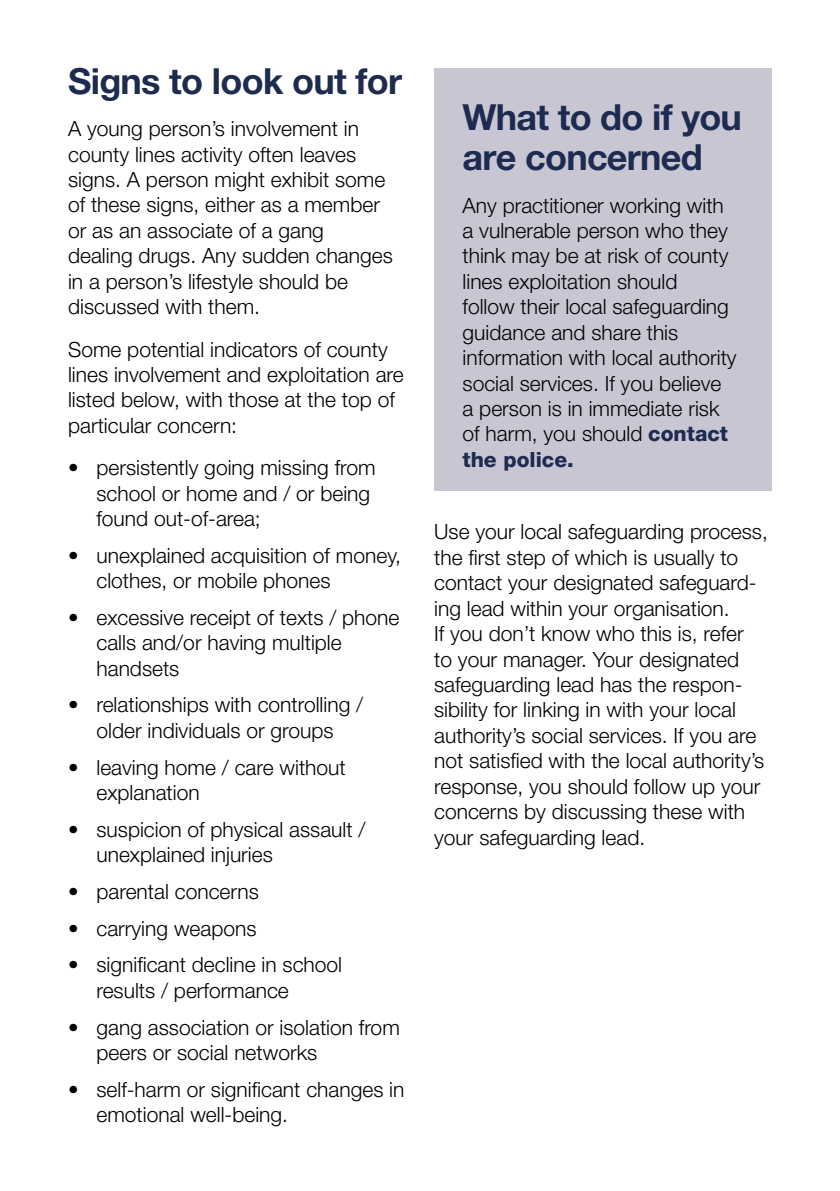
<style>
.page{position:relative;width:840px;height:1191px;background:#fff}
.page>*{position:absolute;margin:0;border:0;box-sizing:border-box;transform-origin:0 0}
.body_text{font:700 36px/40px "Helvetica Neue LT Pro";letter-spacing:-.02em;color:#1e2b50}
.bullets{font:700 36px "Helvetica Neue LT Pro";letter-spacing:-.02em;color:#1e2b50}
.body_text-2{font:300 21px/25.4px "Helvetica Neue LT Pro";color:#000}
.bullets-2{font:300 21px/25.4px "Helvetica Neue LT Pro";color:#000}
.s1{font-weight:800;color:#1e2b50}
</style>
<div class="page">
<div style="left:434px;top:68px;width:337px;height:422px;background:#c9c6d4"></div>
<p class="bullets" style="left:68px;top:59px;width:335px">Signs to look out for</p>
<p class="body_text-2" style="left:68px;top:116px;width:326px">A young person’s involvement in county lines activity often leaves signs. A person might exhibit some of these signs, either as a member or as an associate of a gang dealing drugs. Any sudden changes in a person’s lifestyle should be discussed with them.</p>
<p class="body_text-2" style="left:68px;top:336px;width:337px">Some potential indicators of county lines involvement and exploitation are listed below, with those at the top of particular concern:</p>
<p class="bullets-2" style="left:96px;top:454px;width:280px;text-indent:-28px">• persistently going missing from school or home and / or being found out-of-area;</p>
<p class="bullets-2" style="left:96px;top:542px;width:306px;text-indent:-28px">• unexplained acquisition of money, clothes, or mobile phones</p>
<p class="bullets-2" style="left:96px;top:604px;width:304px;text-indent:-28px">• excessive receipt of texts / phone calls and/or having multiple handsets</p>
<p class="bullets-2" style="left:68px;top:692px;width:296px;text-align:center">• relationships with controlling / older individuals or groups</p>
<p class="bullets-2" style="left:96px;top:754px;width:250px;text-indent:-28px">• leaving home / care without explanation</p>
<p class="bullets-2" style="left:96px;top:816px;width:270px;text-indent:-28px">• suspicion of physical assault / unexplained injuries</p>
<p class="bullets-2" style="left:68px;top:878px;width:192px">• parental concerns</p>
<p class="bullets-2" style="left:68px;top:915px;width:190px">• carrying weapons</p>
<p class="bullets-2" style="left:96px;top:951px;width:247px;text-indent:-28px">• significant decline in school results / performance</p>
<p class="bullets-2" style="left:96px;top:1014px;width:305px;text-indent:-28px">• gang association or isolation from peers or social networks</p>
<p class="bullets-2" style="left:96px;top:1076px;width:309px;text-indent:-28px">• self-harm or significant changes in emotional well-being.</p>
<p class="body_text" style="left:462px;top:96px;width:281px">What to do if you are concerned</p>
<p class="body_text-2" style="left:462px;top:192px;width:275px">Any practitioner working with a vulnerable person who they think may be at risk of county lines exploitation should<br>follow their local safeguarding guidance and share this information with local authority social services. If you believe a person is in immediate risk of harm, you should <span class="s1">contact the police.</span></p>
<p class="body_text-2" style="left:434px;top:519px;width:335px">Use your local safeguarding process, the first step of which is usually to contact your designated safeguard&shy;ing lead within your organisation.<br>If you don’t know who this is, refer<br>to your manager. Your designated safeguarding lead has the respon&shy;sibility for linking in with your local authority’s social services. If you are not satisfied with the local authority’s response, you should follow up your concerns by discussing these with your safeguarding lead.</p>
</div>
